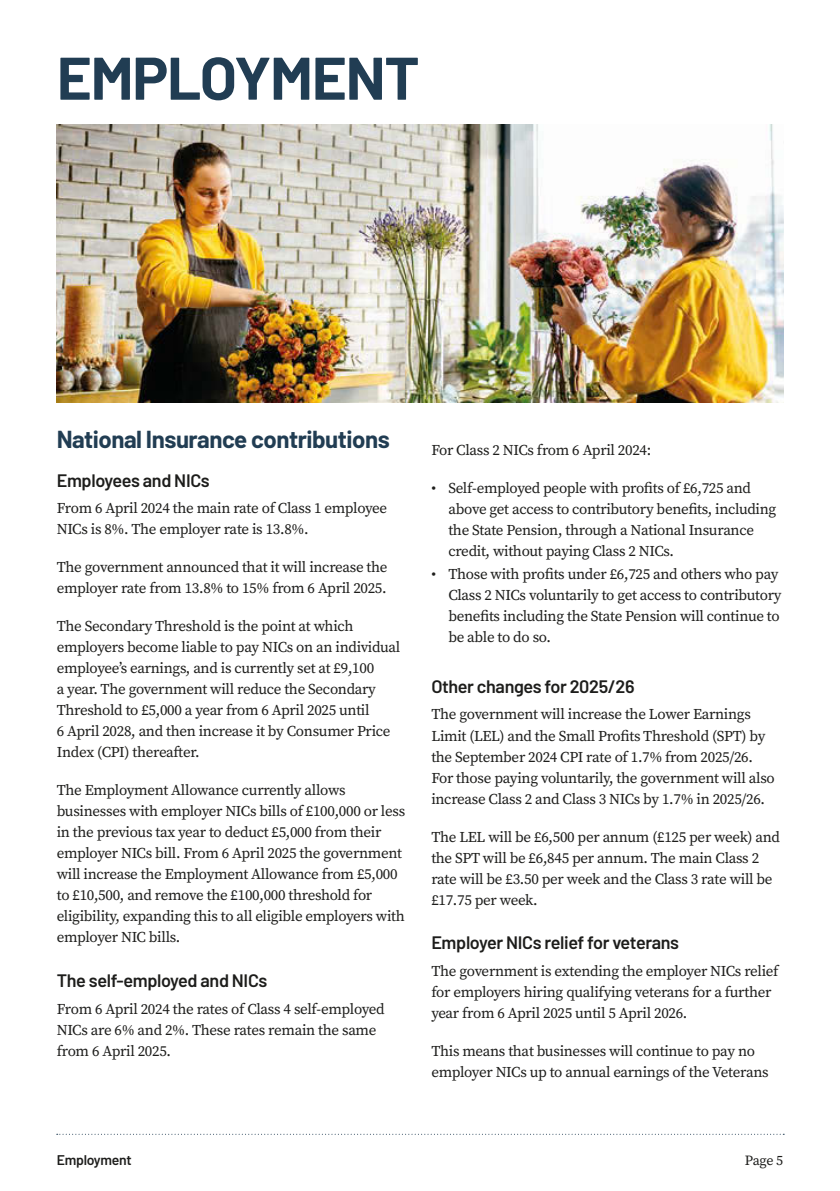
<style>
.page{position:relative;width:840px;height:1191px;background:#fff}
.page>*{position:absolute;margin:0;border:0;box-sizing:border-box;transform-origin:0 0}
.t1{font:700 60px "Barlow";letter-spacing:-.02em;color:#213d53}
.t2{font:700 24px "Barlow";letter-spacing:-.02em;color:#213d53}
.t3{font:600 18px "Barlow";letter-spacing:-.02em;color:#1d1d1b}
.t4{font:15px/21px "Source Serif Pro";letter-spacing:-.02em;color:#1d1d1b}
.t5{font:600 14px "Barlow";letter-spacing:-.02em;color:#1d1d1b}
.t6{font:14px "Source Serif Pro";color:#1d1d1b}
</style>
<div class="page">
<svg style="left:57px;top:1133px;width:724px;height:1px"></svg>
<img style="left:57px;top:125px;width:725px;height:278px">
<h1 class="t1" style="left:57px;top:34px;width:364px">EMPLOYMENT</h1>
<h2 class="t2" style="left:57px;top:421px;width:334px">National Insurance contributions</h2>
<p class="t3" style="left:57px;top:467px;width:154px">Employees and NICs</p>
<p class="t4" style="left:57px;top:498px;width:332px">From 6 April 2024 the main rate of Class 1 employee<br>NICs is 8%. The employer rate is 13.8%.</p>
<p class="t4" style="left:57px;top:557px;width:332px">The government announced that it will increase the employer rate from 13.8% to 15% from 6 April 2025.</p>
<p class="t4" style="left:57px;top:616px;width:345px">The Secondary Threshold is the point at which employers become liable to pay NICs on an individual employee’s earnings, and is currently set at £9,100<br>a year. The government will reduce the Secondary Threshold to £5,000 a year from 6 April 2025 until<br>6 April 2028, and then increase it by Consumer Price Index (CPI) thereafter.</p>
<p class="t4" style="left:57px;top:780px;width:350px">The Employment Allowance currently allows businesses with employer NICs bills of £100,000 or less in the previous tax year to deduct £5,000 from their employer NICs bill. From 6 April 2025 the government will increase the Employment Allowance from £5,000 to £10,500, and remove the £100,000 threshold for eligibility, expanding this to all eligible employers with employer NIC bills.</p>
<p class="t3" style="left:57px;top:967px;width:212px">The self-employed and NICs</p>
<p class="t4" style="left:57px;top:998px;width:329px">From 6 April 2024 the rates of Class 4 self-employed<br>NICs are 6% and 2%. These rates remain the same from 6 April 2025.</p>
<p class="t4" style="left:431px;top:439px;width:221px">For Class 2 NICs from 6 April 2024:</p>
<p class="t4" style="left:448px;top:477px;width:329px;text-indent:-17px">• Self-employed people with profits of £6,725 and above get access to contributory benefits, including the State Pension, through a National Insurance credit, without paying Class 2 NICs.</p>
<p class="t4" style="left:448px;top:564px;width:334px;text-indent:-17px">• Those with profits under £6,725 and others who pay Class 2 NICs voluntarily to get access to contributory benefits including the State Pension will continue to be able to do so.</p>
<p class="t3" style="left:431px;top:673px;width:205px">Other changes for 2025/26</p>
<p class="t4" style="left:431px;top:704px;width:345px">The government will increase the Lower Earnings Limit (LEL) and the Small Profits Threshold (SPT) by the September 2024 CPI rate of 1.7% from 2025/26.<br>For those paying voluntarily, the government will also increase Class 2 and Class 3 NICs by 1.7% in 2025/26.</p>
<p class="t4" style="left:431px;top:826px;width:350px">The LEL will be £6,500 per annum (£125 per week) and the SPT will be £6,845 per annum. The main Class 2 rate will be £3.50 per week and the Class 3 rate will be £17.75 per week.</p>
<p class="t3" style="left:431px;top:929px;width:249px">Employer NICs relief for veterans</p>
<p class="t4" style="left:431px;top:960px;width:348px">The government is extending the employer NICs relief for employers hiring qualifying veterans for a further year from 6 April 2025 until 5 April 2026.</p>
<p class="t4" style="left:431px;top:1040px;width:338px">This means that businesses will continue to pay no employer NICs up to annual earnings of the Veterans</p>
<p class="t5" style="left:57px;top:1149px;width:76px">Employment</p>
<p class="t6" style="left:744px;top:1150px;width:40px">Page 5</p>
</div>
